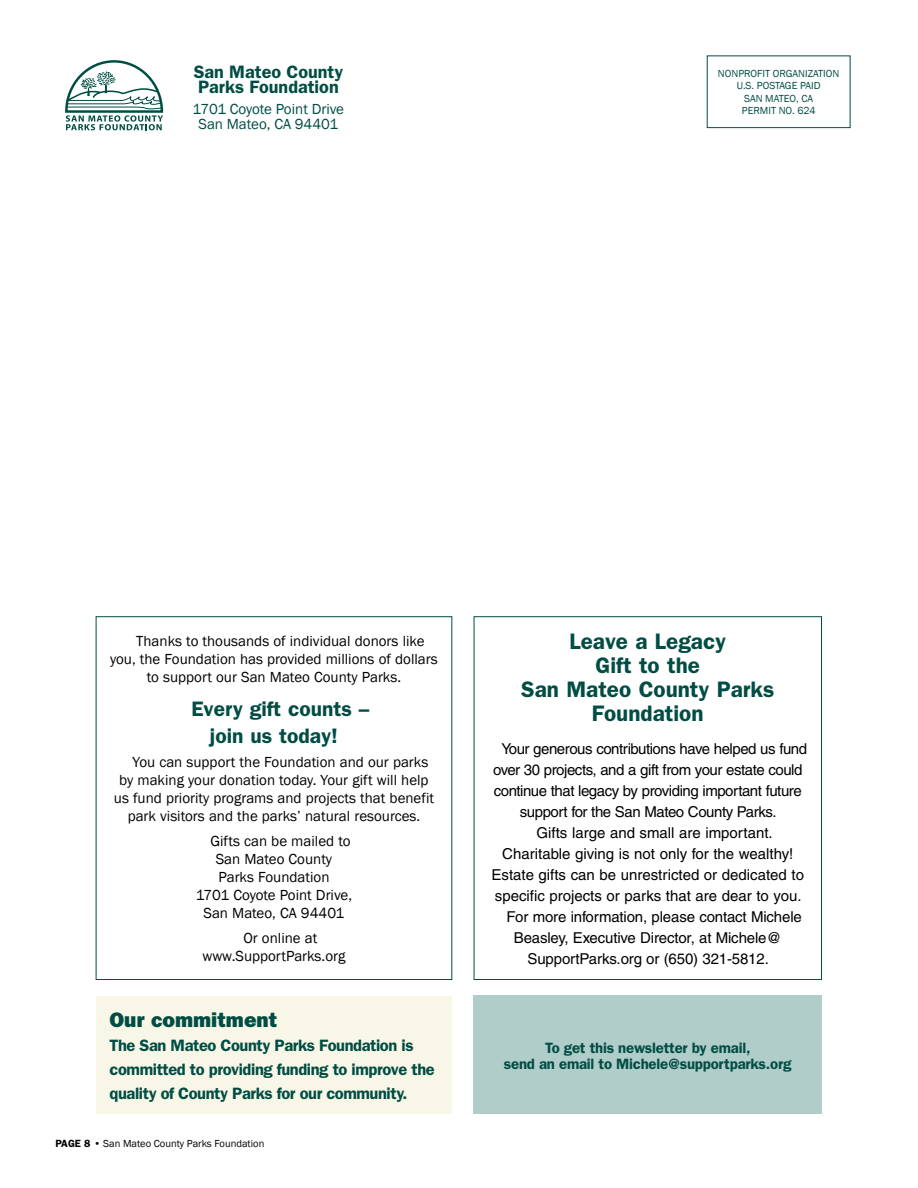
<style>
.page{position:relative;width:918px;height:1188px;background:#fff}
.page>*{position:absolute;margin:0;border:0;box-sizing:border-box;transform-origin:0 0}
.t1{font:600 22.5px/24px "Franklin Gothic";color:#004d43;text-align:center}
.t2{font:600 21px/27px "Franklin Gothic";color:#004d43}
.t3{font:800 21px "Franklin Gothic";color:#004d43}
.t4{font:600 18px/15px "Franklin Gothic";color:#004d43}
.t5{font:600 16.5px/24px "Franklin Gothic";letter-spacing:-.025em;color:#004d43}
.t6{font:15px/18px "Franklin Gothic";color:#000}
.t7{font:15px "Helvetica";letter-spacing:-.01em;color:#000}
.t8{font:15px "Helvetica";letter-spacing:-.03em;color:#000}
.t9{font:600 15px/16.5px "Franklin Gothic";letter-spacing:-.015em;color:#004d43;text-align:center}
.t10{font:15px/15px "Franklin Gothic";color:#004d43;text-align:center}
.t11{font:10.5px/12.6px "Franklin Gothic";color:#004d43;text-align:right}
.t12{font:10.5px "Franklin Gothic";color:#000}
.s1{font-weight:600}
</style>
<div class="page">
<div style="left:707px;top:56px;width:143px;height:72px;border:1px solid #004d43"></div>
<svg style="left:65px;top:60px;width:98px;height:70px"></svg>
<div style="left:474px;top:616px;width:348px;height:364px;border:1px solid #004d43"></div>
<div style="left:96px;top:616px;width:356px;height:364px;border:1px solid #004d43"></div>
<div style="left:96px;top:996px;width:356px;height:117px;background:#f8f6e7"></div>
<div style="left:473px;top:995px;width:349px;height:119px;background:#b1cdca"></div>
<p class="t4" style="left:194px;top:64px;width:151px">San Mateo County<br>Parks Foundation</p>
<p class="t10" style="left:193px;top:102px;width:153px">1701 Coyote Point Drive<br>San Mateo, CA 94401</p>
<p class="t11" style="left:718px;top:67px;width:123px">NONPROFIT ORGANIZATION</p>
<p class="t11" style="left:737px;top:80px;width:85px">U.S. POSTAGE PAID</p>
<p class="t11" style="left:744px;top:92px;width:29px">SAn mateo</p>
<p class="t11" style="left:742px;top:92px;width:75px">, CA<br>PERMIT NO. 624</p>
<p class="t6" style="left:136px;top:632px;width:290px">Thanks to thousands of individual donors like</p>
<p class="t6" style="left:110px;top:650px;width:329px">you, the Foundation has provided millions of dollars</p>
<p class="t6" style="left:147px;top:668px;width:256px">to support our San Mateo County Parks.</p>
<h2 class="t2" style="left:210px;top:694px;width:161px;text-indent:-18px">Every gift counts – join us today!</h2>
<p class="t6" style="left:133px;top:754px;width:297px">You can support the Foundation and our parks</p>
<p class="t6" style="left:119px;top:772px;width:311px">by making your donation today. Your gift will help</p>
<p class="t6" style="left:114px;top:790px;width:322px">us fund priority programs and projects that benefit</p>
<p class="t6" style="left:128px;top:808px;width:294px">park visitors and the parks’ natural resources.</p>
<p class="t6" style="left:210px;top:832px;width:142px">Gifts can be mailed to</p>
<p class="t6" style="left:216px;top:850px;width:118px">San Mateo County</p>
<p class="t6" style="left:218px;top:868px;width:113px">Parks Foundation</p>
<p class="t6" style="left:196px;top:886px;width:158px">1701 Coyote Point Drive,</p>
<p class="t6" style="left:203px;top:904px;width:142px">San Mateo, CA 94401</p>
<p class="t6" style="left:202px;top:929px;width:145px;text-indent:41px">Or online at www.SupportParks.org</p>
<h1 class="t1" style="left:521px;top:628px;width:255px">Leave a Legacy<br>Gift to the<br>San Mateo County Parks<br>Foundation</h1>
<p class="t8" style="left:501px;top:740px;width:307px">Your generous contributions have helped us fund</p>
<p class="t8" style="left:493px;top:761px;width:311px">over 30 projects, and a gift from your estate could</p>
<p class="t8" style="left:494px;top:782px;width:310px">continue that legacy by providing important future</p>
<p class="t8" style="left:520px;top:803px;width:258px">support for the San Mateo County Parks.</p>
<p class="t7" style="left:537px;top:824px;width:238px">Gifts large and small are important.</p>
<p class="t7" style="left:502px;top:845px;width:293px">Charitable giving is not only for the wealthy!</p>
<p class="t7" style="left:492px;top:866px;width:314px">Estate gifts can be unrestricted or dedicated to</p>
<p class="t7" style="left:495px;top:887px;width:308px">specific projects or parks that are dear to you.</p>
<p class="t7" style="left:507px;top:908px;width:297px">For more information, please contact Michele</p>
<p class="t7" style="left:514px;top:929px;width:269px">Beasley, Executive Director, at Michele@</p>
<p class="t7" style="left:528px;top:950px;width:243px">SupportParks.org or (650) 321-5812.</p>
<h2 class="t3" style="left:110px;top:1008px;width:169px">Our commitment</h2>
<p class="t5" style="left:110px;top:1033px;width:327px">The San Mateo County Parks Foundation is committed to providing funding to improve the quality of County Parks for our community.</p>
<p class="t9" style="left:504px;top:1039px;width:289px">To get this newsletter by email,<br>send an email to Michele@supportparks.org</p>
<p class="t12" style="left:56px;top:1137px;width:210px"><span class="s1">PAGE 8</span> • San Mateo County Parks Foundation</p>
</div>
